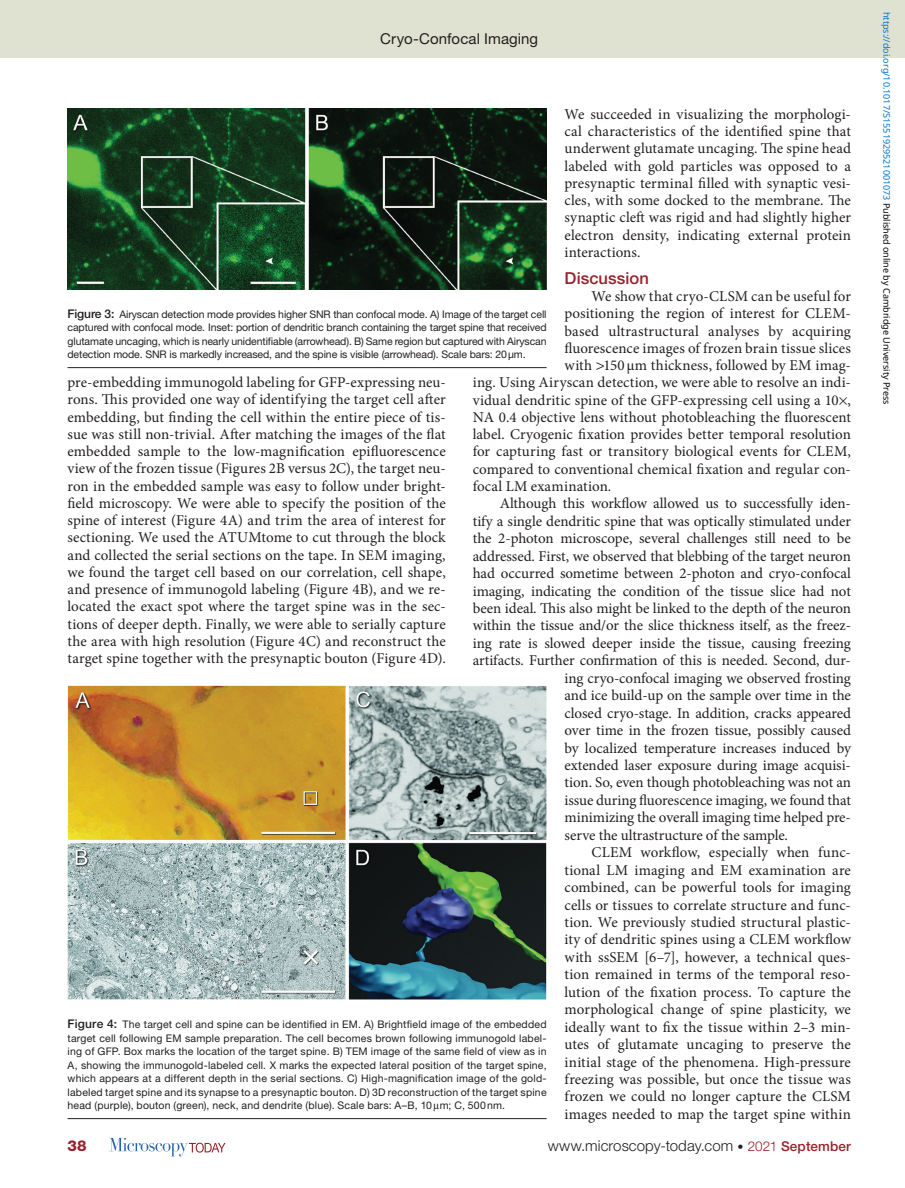
<style>
.page{position:relative;width:905px;height:1188px;background:#fff}
.page>*{position:absolute;margin:0;border:0;box-sizing:border-box;transform-origin:0 0}
.t1{font:500 16.5px "Helvetica Neue LT Std";letter-spacing:.005em;color:#98212a}
.t2{font:15px/17.2px "Minion Pro";letter-spacing:-.005em;color:#231f20;text-align:justify}
.t3{font:15px "Minion Pro";letter-spacing:.015em;color:#231f20}
.t4{font:300 15px "Helvetica Neue LT Std";letter-spacing:.005em;color:#231f20}
.t5{font:15px "Helvetica Neue LT Std";letter-spacing:.005em;color:#231f20}
.t6{font:800 15px "Helvetica Neue LT Std";color:#98212a}
.t7{font:10.5px/13.5px "Helvetica Neue LT Std";letter-spacing:-.005em;color:#231f20;text-align:justify}
.t8{font:9px "Noto Sans";color:#0172cf}
.s1{font-weight:500;font-size:12px}
.s2{font-size:12px}
.s3{font-size:13.5px;color:#98212a}
.s4{font-weight:500;font-size:13.5px;color:#98212a}
.s5{color:#000}
</style>
<div class="page">
<div style="left:0;top:0;width:904px;height:58px;background:#e0e2d1"></div>
<svg style="left:109px;top:1138px;width:116px;height:18px"></svg>
<hr style="left:68px;top:367px;width:478px;height:1px;background:#231f20">
<img style="left:68px;top:108px;width:478px;height:181px">
<hr style="left:68px;top:1118px;width:478px;height:1px;background:#231f20">
<img style="left:68px;top:686px;width:478px;height:314px">
<p class="t5" style="left:380px;top:30px;width:159px">Cryo-Confocal Imaging</p>
<p class="t2" style="left:564px;top:106px;width:288px">We succeeded in visualizing the morphologi&shy;cal characteristics of the identified spine that underwent glutamate uncaging. The spine head labeled with gold particles was opposed to a presynaptic terminal filled with synaptic vesi&shy;cles, with some docked to the membrane. The synaptic cleft was rigid and had slightly higher electron density, indicating external protein interactions.</p>
<p class="t1" style="left:564px;top:268px;width:86px">Discussion</p>
<p class="t2" style="left:591px;top:288px;width:261px">We show that cryo-CLSM can be useful for</p>
<p class="t2" style="left:564px;top:305px;width:288px">positioning the region of interest for CLEM-</p>
<p class="t2" style="left:564px;top:322px;width:288px">based ultrastructural analyses by acquiring</p>
<p class="t2" style="left:564px;top:340px;width:288px">fluorescence images of frozen brain tissue slices</p>
<p class="t2" style="left:564px;top:357px;width:288px">with 150μm thickness, followed by EM imag-</p>
<p class="t2" style="left:472px;top:374px;width:379px">ing. Using Airyscan detection, we were able to resolve an indi-</p>
<p class="t2" style="left:472px;top:391px;width:379px">vidual dendritic spine of the GFP-expressing cell using a 10 ,</p>
<p class="t2" style="left:472px;top:409px;width:379px">NA 0.4 objective lens without photobleaching the fluorescent</p>
<p class="t2" style="left:472px;top:426px;width:380px">label. Cryogenic fixation provides better temporal resolution</p>
<p class="t2" style="left:472px;top:443px;width:379px">for capturing fast or transitory biological events for CLEM,</p>
<p class="t2" style="left:472px;top:460px;width:379px">compared to conventional chemical fixation and regular con-</p>
<p class="t3" style="left:472px;top:476px;width:140px">focal LM examination.</p>
<p class="t2" style="left:500px;top:495px;width:353px">Although this workflow allowed us to successfully iden-</p>
<p class="t2" style="left:472px;top:512px;width:380px">tify a single dendritic spine that was optically stimulated under</p>
<p class="t2" style="left:472px;top:530px;width:379px">the 2-photon microscope, several challenges still need to be</p>
<p class="t2" style="left:472px;top:547px;width:379px">addressed. First, we observed that blebbing of the target neuron</p>
<p class="t2" style="left:472px;top:565px;width:380px">had occurred sometime between 2-photon and cryo-confocal</p>
<p class="t2" style="left:472px;top:582px;width:379px">imaging, indicating the condition of the tissue slice had not</p>
<p class="t2" style="left:472px;top:600px;width:380px">been ideal. This also might be linked to the depth of the neuron</p>
<p class="t2" style="left:472px;top:617px;width:380px">within the tissue and/or the slice thickness itself, as the freez-</p>
<p class="t2" style="left:472px;top:635px;width:380px">ing rate is slowed deeper inside the tissue, causing freezing</p>
<p class="t2" style="left:472px;top:652px;width:379px">artifacts. Further confirmation of this is needed. Second, dur-</p>
<p class="t2" style="left:564px;top:669px;width:288px">ing cryo-confocal imaging we observed frosting</p>
<p class="t2" style="left:564px;top:687px;width:288px">and ice build-up on the sample over time in the</p>
<p class="t2" style="left:564px;top:704px;width:288px">closed cryo-stage. In addition, cracks appeared</p>
<p class="t2" style="left:564px;top:722px;width:288px">over time in the frozen tissue, possibly caused</p>
<p class="t2" style="left:564px;top:739px;width:288px">by localized temperature increases induced by</p>
<p class="t2" style="left:564px;top:757px;width:288px">extended laser exposure during image acquisi-</p>
<p class="t2" style="left:564px;top:774px;width:288px">tion. So, even though photobleaching was not an</p>
<p class="t2" style="left:564px;top:792px;width:288px">issue during fluorescence imaging, we found that</p>
<p class="t2" style="left:564px;top:809px;width:288px">minimizing the overall imaging time helped pre-</p>
<p class="t2" style="left:564px;top:826px;width:225px">serve the ultrastructure of the sample.</p>
<p class="t2" style="left:591px;top:844px;width:261px">CLEM workflow, especially when func-</p>
<p class="t3" style="left:564px;top:860px;width:288px">tional LM imaging and EM examination are</p>
<p class="t2" style="left:564px;top:879px;width:288px">combined, can be powerful tools for imaging</p>
<p class="t2" style="left:564px;top:896px;width:288px">cells or tissues to correlate structure and func-</p>
<p class="t2" style="left:564px;top:914px;width:288px">tion. We previously studied structural plastic-</p>
<p class="t2" style="left:564px;top:931px;width:288px">ity of dendritic spines using a CLEM workflow</p>
<p class="t2" style="left:564px;top:949px;width:288px">with ssSEM [6–7], however, a technical ques-</p>
<p class="t2" style="left:564px;top:966px;width:288px">tion remained in terms of the temporal reso-</p>
<p class="t2" style="left:564px;top:983px;width:288px">lution of the fixation process. To capture the</p>
<p class="t2" style="left:564px;top:1001px;width:288px">morphological change of spine plasticity, we</p>
<p class="t2" style="left:564px;top:1018px;width:288px">ideally want to fix the tissue within 2–3 min-</p>
<p class="t2" style="left:564px;top:1036px;width:288px">utes of glutamate uncaging to preserve the</p>
<p class="t2" style="left:564px;top:1053px;width:288px">initial stage of the phenomena. High-pressure</p>
<p class="t2" style="left:564px;top:1071px;width:288px">freezing was possible, but once the tissue was</p>
<p class="t2" style="left:564px;top:1088px;width:288px">frozen we could no longer capture the CLSM</p>
<p class="t2" style="left:564px;top:1106px;width:288px">images needed to map the target spine within</p>
<p class="t7" style="left:68px;top:307px;width:480px"><span class="s1">Figure 3:</span> Airyscan detection mode provides higher SNR than confocal mode. A) Image of the target cell captured with confocal mode. Inset: portion of dendritic branch containing the target spine that received glutamate uncaging, which is nearly unidentifiable (arrowhead). B) Same region but captured with Airyscan detection mode. SNR is markedly increased, and the spine is visible (arrowhead). Scale bars: 20μm.</p>
<p class="t2" style="left:68px;top:374px;width:380px">pre-embedding immunogold labeling for GFP-expressing neu&shy;rons. This provided one way of identifying the target cell after embedding, but finding the cell within the entire piece of tis&shy;sue was still non-trivial. After matching the images of the flat embedded sample to the low-magnification epifluorescence view of the frozen tissue (Figures 2B versus 2C), the target neu&shy;ron in the embedded sample was easy to follow under bright&shy;field microscopy. We were able to specify the position of the spine of interest (Figure 4A) and trim the area of interest for sectioning. We used the ATUMtome to cut through the block and collected the serial sections on the tape. In SEM imaging, we found the target cell based on our correlation, cell shape, and presence of immunogold labeling (Figure 4B), and we re&shy;located the exact spot where the target spine was in the sec&shy;tions of deeper depth. Finally, we were able to serially capture the area with high resolution (Figure 4C) and reconstruct the target spine together with the presynaptic bouton (Figure 4D).</p>
<p class="t7" style="left:67px;top:1018px;width:480px"><span class="s1">Figure 4:</span> The target cell and spine can be identified in EM. A) Brightfield image of the embedded target cell following EM sample preparation. The cell becomes brown following immunogold label&shy;ing of GFP. Box marks the location of the target spine. B) TEM image of the same field of view as in A, showing the immunogold-labeled cell. X marks the expected lateral position of the target spine, which appears at a different depth in the serial sections. C) High-magnification image of the gold&shy;labeled target spine and its synapse to a presynaptic bouton. D) 3D reconstruction of the target spine head (purple), bouton (green), neck, and dendrite (blue). Scale bars: A–B, 10 m; C, 500nm.</p>
<p class="t6" style="left:68px;top:1137px;width:21px">38</p>
<p class="t4" style="left:547px;top:1137px;width:305px">www.microscopy-today.com <span class="s2">•</span> <span class="s3">2021</span> <span class="s4">September</span></p>
<p class="t8" style="left:893px;top:12px;width:394px;rotate:90deg">https://doi.org/10.1017/S1551929521001073 <span class="s5">Published online by Cambridge University Press</span></p>
</div>
